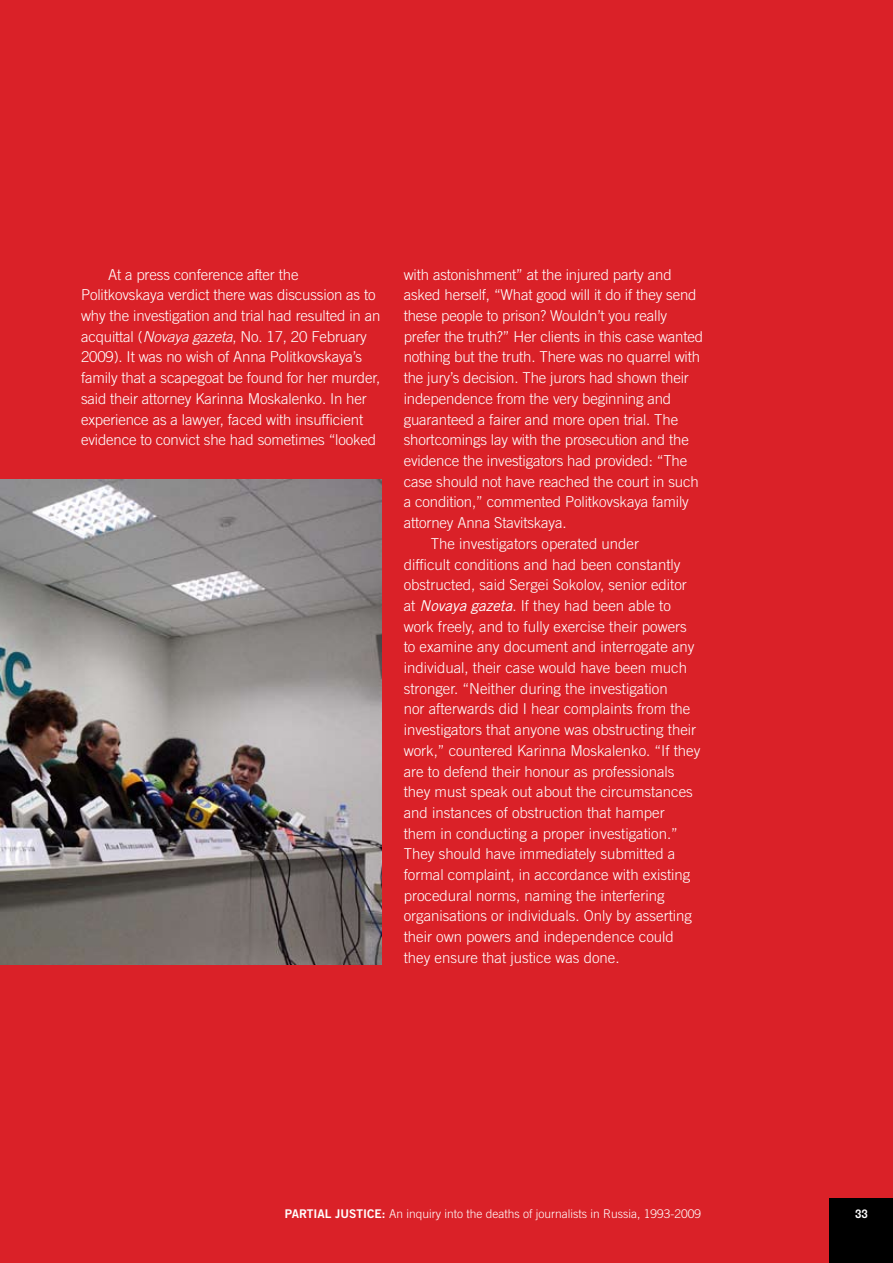
<style>
.page{position:relative;width:893px;height:1263px;background:#da2128}
.page>*{position:absolute;margin:0;border:0;box-sizing:border-box;transform-origin:0 0}
.t1{font:300 15px/20.7px "Trade Gothic";letter-spacing:-.01em;color:#fff}
.t2{font:300 12px "Trade Gothic";color:#fff}
.t3{font:700 12px "Geometric Slab 703 BT";color:#fff}
.s1{font-style:italic}
.s2{font-weight:400;font-style:italic}
.s3{font-family:"Trade Gothic Bold Two";font-weight:400}
</style>
<div class="page">
<img style="left:0;top:480px;width:381px;height:484px">
<div style="left:830px;top:1199px;width:63px;height:64px;background:#000"></div>
<p class="t1" style="left:81px;top:264px;width:301px;text-indent:27px">At a press conference after the Politkovskaya verdict there was discussion as to why the investigation and trial had resulted in an acquittal (<span class="s1">Novaya gazeta</span>, No. 17, 20 February 2009). It was no wish of Anna Politkovskaya’s family that a scapegoat be found for her murder, said their attorney Karinna Moskalenko. In her experience as a lawyer, faced with insufficient evidence to convict she had sometimes “looked</p>
<p class="t1" style="left:404px;top:264px;width:269px">with astonishment” at the injured party and</p>
<p class="t1" style="left:404px;top:284px;width:294px">asked herself, “What good will it do if they send</p>
<p class="t1" style="left:404px;top:305px;width:265px">these people to prison? Wouldn’t you really</p>
<p class="t1" style="left:404px;top:326px;width:301px">prefer the truth?” Her clients in this case wanted</p>
<p class="t1" style="left:404px;top:347px;width:298px">nothing but the truth. There was no quarrel with</p>
<p class="t1" style="left:404px;top:367px;width:287px">the jury’s decision. The jurors had shown their</p>
<p class="t1" style="left:404px;top:388px;width:269px">independence from the very beginning and</p>
<p class="t1" style="left:404px;top:409px;width:276px">guaranteed a fairer and more open trial. The</p>
<p class="t1" style="left:404px;top:429px;width:287px">shortcomings lay with the prosecution and the</p>
<p class="t1" style="left:404px;top:450px;width:285px">evidence the investigators had provided: “The</p>
<p class="t1" style="left:404px;top:471px;width:296px">case should not have reached the court in such</p>
<p class="t1" style="left:404px;top:491px;width:287px">a condition,” commented Politkovskaya family</p>
<p class="t1" style="left:404px;top:512px;width:164px">attorney Anna Stavitskaya.</p>
<p class="t1" style="left:431px;top:533px;width:210px">The investigators operated under</p>
<p class="t1" style="left:404px;top:554px;width:278px">difficult conditions and had been constantly</p>
<p class="t1" style="left:404px;top:574px;width:285px">obstructed, said Sergei Sokolov, senior editor</p>
<p class="t1" style="left:404px;top:595px;width:269px">at <span class="s2">Novaya gazeta</span>. If they had been able to</p>
<p class="t1" style="left:404px;top:616px;width:285px">work freely, and to fully exercise their powers</p>
<p class="t1" style="left:404px;top:636px;width:292px">to examine any document and interrogate any</p>
<p class="t1" style="left:404px;top:657px;width:285px">individual, their case would have been much</p>
<p class="t1" style="left:404px;top:678px;width:265px">stronger. “Neither during the investigation</p>
<p class="t1" style="left:404px;top:698px;width:288px">nor afterwards did I hear complaints from the</p>
<p class="t1" style="left:404px;top:719px;width:294px">investigators that anyone was obstructing their</p>
<p class="t1" style="left:404px;top:740px;width:298px">work,” countered Karinna Moskalenko. “If they</p>
<p class="t1" style="left:404px;top:761px;width:272px">are to defend their honour as professionals</p>
<p class="t1" style="left:404px;top:781px;width:291px">they must speak out about the circumstances</p>
<p class="t1" style="left:404px;top:802px;width:262px">and instances of obstruction that hamper</p>
<p class="t1" style="left:404px;top:823px;width:276px">them in conducting a proper investigation.”</p>
<p class="t1" style="left:404px;top:843px;width:273px">They should have immediately submitted a</p>
<p class="t1" style="left:404px;top:864px;width:288px">formal complaint, in accordance with existing</p>
<p class="t1" style="left:404px;top:885px;width:262px">procedural norms, naming the interfering</p>
<p class="t1" style="left:404px;top:905px;width:290px">organisations or individuals. Only by asserting</p>
<p class="t1" style="left:404px;top:926px;width:272px">their own powers and independence could</p>
<p class="t1" style="left:404px;top:947px;width:217px">they ensure that justice was done.</p>
<p class="t2" style="left:285px;top:1207px;width:418px"><span class="s3">PARTIAL JUSTICE:</span> An inquiry into the deaths of journalists in Russia, 1993-2009</p>
<p class="t3" style="left:855px;top:1206px;width:14px">33</p>
</div>
